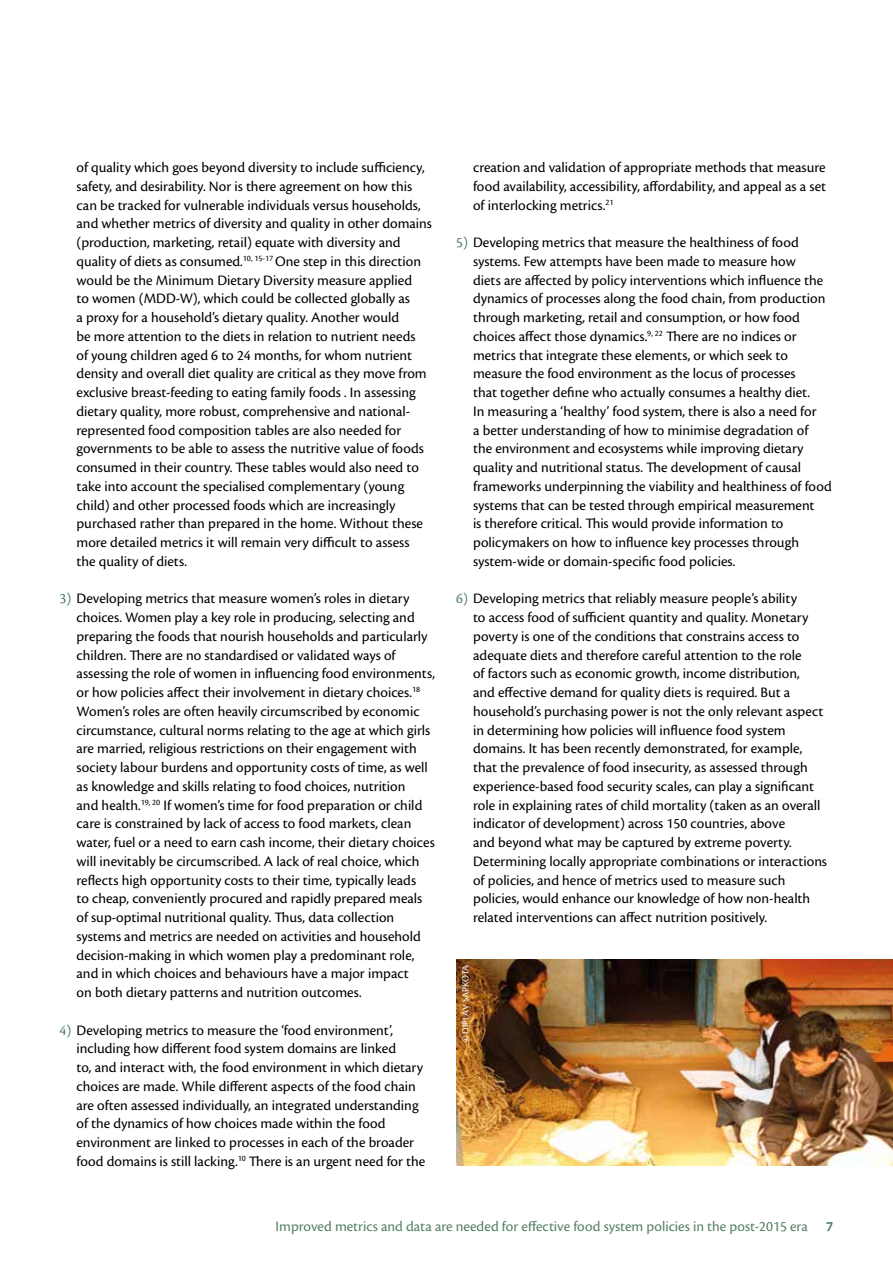
<style>
.page{position:relative;width:893px;height:1263px;background:#fff}
.page>*{position:absolute;margin:0;border:0;box-sizing:border-box;transform-origin:0 0}
.t1{font:15px/18.8px "Cronos Pro";color:#000}
.t2{font:15px "Cronos Pro";color:#578065}
.t3{font:9.75px "Cronos Pro";letter-spacing:-.005em;color:#fff}
.s1{color:#578065}
.s2{font-weight:700}
</style>
<div class="page">
<img style="left:456px;top:960px;width:437px;height:206px">
<p class="t1" style="left:77px;top:158px;width:357px">of quality which goes beyond diversity to include sufficiency, safety, and desirability. Nor is there agreement on how this can be tracked for vulnerable individuals versus households, and whether metrics of diversity and quality in other domains (production, marketing, retail) equate with diversity and quality of diets as consumed.<sup>10,</sup> <sup>15-17</sup> One step in this direction would be the Minimum Dietary Diversity measure applied<br>to women (MDD-W), which could be collected globally as<br>a proxy for a household’s dietary quality. Another would<br>be more attention to the diets in relation to nutrient needs<br>of young children aged 6 to 24 months, for whom nutrient density and overall diet quality are critical as they move from exclusive breast-feeding to eating family foods . In assessing dietary quality, more robust, comprehensive and national&shy;represented food composition tables are also needed for governments to be able to assess the nutritive value of foods consumed in their country. These tables would also need to take into account the specialised complementary (young child) and other processed foods which are increasingly purchased rather than prepared in the home. Without these more detailed metrics it will remain very difficult to assess the quality of diets.</p>
<p class="t1" style="left:77px;top:589px;width:360px;text-indent:-17px"><span class="s1">3)</span> Developing metrics that measure women’s roles in dietary choices. Women play a key role in producing, selecting and preparing the foods that nourish households and particularly children. There are no standardised or validated ways of assessing the role of women in influencing food environments, or how policies affect their involvement in dietary choices.<sup>18<br></sup>Women’s roles are often heavily circumscribed by economic circumstance, cultural norms relating to the age at which girls are married, religious restrictions on their engagement with society labour burdens and opportunity costs of time, as well as knowledge and skills relating to food choices, nutrition<br>and health.<sup>19,</sup> <sup>20</sup> If women’s time for food preparation or child care is constrained by lack of access to food markets, clean water, fuel or a need to earn cash income, their dietary choices will inevitably be circumscribed. A lack of real choice, which reflects high opportunity costs to their time, typically leads<br>to cheap, conveniently procured and rapidly prepared meals of sup-optimal nutritional quality. Thus, data collection systems and metrics are needed on activities and household decision-making in which women play a predominant role, and in which choices and behaviours have a major impact<br>on both dietary patterns and nutrition outcomes.</p>
<p class="t1" style="left:77px;top:1021px;width:350px;text-indent:-17px"><span class="s1">4)</span> Developing metrics to measure the ‘food environment’, including how different food system domains are linked<br>to, and interact with, the food environment in which dietary choices are made. While different aspects of the food chain are often assessed individually, an integrated understanding of the dynamics of how choices made within the food environment are linked to processes in each of the broader food domains is still lacking.<sup>10</sup> There is an urgent need for the</p>
<p class="t1" style="left:473px;top:158px;width:355px;text-align:justify">creation and validation of appropriate methods that measure food availability, accessibility, affordability, and appeal as a set of interlocking metrics.<sup>21</sup></p>
<p class="t1" style="left:473px;top:233px;width:360px;text-indent:-17px"><span class="s1">5)</span> Developing metrics that measure the healthiness of food systems. Few attempts have been made to measure how<br>diets are affected by policy interventions which influence the dynamics of processes along the food chain, from production through marketing, retail and consumption, or how food choices affect those dynamics.<sup>9,</sup> <sup>22</sup> There are no indices or metrics that integrate these elements, or which seek to measure the food environment as the locus of processes<br>that together define who actually consumes a healthy diet.<br>In measuring a ‘healthy’ food system, there is also a need for<br>a better understanding of how to minimise degradation of<br>the environment and ecosystems while improving dietary quality and nutritional status. The development of causal frameworks underpinning the viability and healthiness of food systems that can be tested through empirical measurement<br>is therefore critical. This would provide information to policymakers on how to influence key processes through system-wide or domain-specific food policies.</p>
<p class="t1" style="left:473px;top:589px;width:356px;text-indent:-17px"><span class="s1">6)</span> Developing metrics that reliably measure people’s ability<br>to access food of sufficient quantity and quality. Monetary poverty is one of the conditions that constrains access to adequate diets and therefore careful attention to the role<br>of factors such as economic growth, income distribution,<br>and effective demand for quality diets is required. But a household’s purchasing power is not the only relevant aspect in determining how policies will influence food system domains. It has been recently demonstrated, for example, that the prevalence of food insecurity, as assessed through experience-based food security scales, can play a significant role in explaining rates of child mortality (taken as an overall indicator of development) across 150 countries, above<br>and beyond what may be captured by extreme poverty.<br>Determining locally appropriate combinations or interactions of policies, and hence of metrics used to measure such policies, would enhance our knowledge of how non-health related interventions can affect nutrition positively.</p>
<p class="t3" style="left:460px;top:1042px;width:79px;rotate:-90deg">© DIPLAV SAPKOTA</p>
<p class="t2" style="left:276px;top:1217px;width:559px">Improved metrics and data are needed for effective food system policies in the post-2015 era <span class="s2">7</span></p>
</div>
